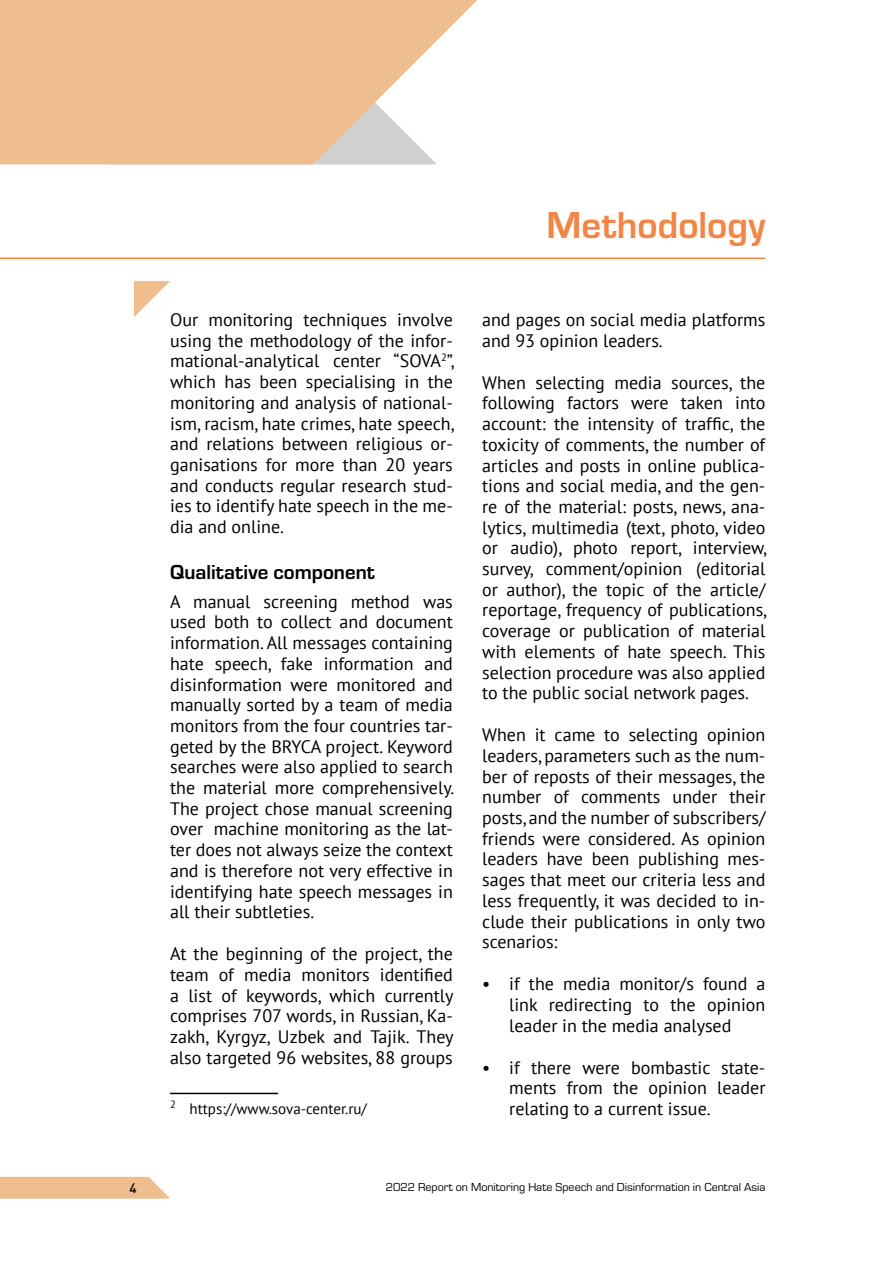
<style>
.page{position:relative;width:893px;height:1263px;background:#fff}
.page>*{position:absolute;margin:0;border:0;box-sizing:border-box;transform-origin:0 0}
.t1{font:700 39px "Eurostile";color:#f18647}
.t2{font:700 21px "Eurostile";color:#000}
.t3{font:18px/20.7px "PT Sans";color:#000;text-align:justify}
.t4{font:15px "PT Sans";color:#000}
.t5{font:500 13.5px "FF Din Pro";color:#000}
.t6{font:12px "Eurostile";color:#000}
</style>
<div class="page">
<svg style="left:0;top:1177px;width:169px;height:22px;background:#f0c295"></svg>
<svg style="left:0;top:0;width:477px;height:164px;background:#efc69f"></svg>
<hr style="left:0;top:258px;width:765px;height:1px;background:#f18647">
<svg style="left:134px;top:281px;width:36px;height:36px"></svg>
<hr style="left:170px;top:1093px;width:108px;height:1px;background:#000">
<p class="t3" style="left:170px;top:309px;width:286px">Our monitoring techniques involve using the methodology of the infor&shy;mational-analytical center “SOVA<sup>2</sup>”, which has been specialising in the monitoring and analysis of national&shy;ism, racism, hate crimes, hate speech, and relations between religious or&shy;ganisations for more than 20 years and conducts regular research stud&shy;ies to identify hate speech in the me&shy;dia and online.</p>
<p class="t2" style="left:170px;top:560px;width:206px">Qualitative component</p>
<p class="t3" style="left:170px;top:591px;width:286px">A manual screening method was used both to collect and document information. All messages containing hate speech, fake information and disinformation were monitored and manually sorted by a team of media monitors from the four countries tar&shy;geted by the BRYCA project. Keyword searches were also applied to search the material more comprehensively.<br>The project chose manual screening over machine monitoring as the lat&shy;ter does not always seize the context and is therefore not very effective in identifying hate speech messages in all their subtleties.</p>
<p class="t3" style="left:170px;top:943px;width:285px">At the beginning of the project, the team of media monitors identified a list of keywords, which currently comprises 707 words, in Russian, Ka&shy;zakh, Kyrgyz, Uzbek and Tajik. They also targeted 96 websites, 88 groups</p>
<p class="t4" style="left:170px;top:1099px;width:198px"><sup>2</sup> https://www.sova-center.ru/</p>
<h1 class="t1" style="left:547px;top:204px;width:220px">Methodology</h1>
<p class="t3" style="left:482px;top:309px;width:285px">and pages on social media platforms and 93 opinion leaders.</p>
<p class="t3" style="left:482px;top:372px;width:286px">When selecting media sources, the following factors were taken into account: the intensity of traffic, the toxicity of comments, the number of articles and posts in online publica&shy;tions and social media, and the gen&shy;re of the material: posts, news, ana&shy;lytics, multimedia (text, photo, video or audio), photo report, interview, survey, comment/opinion (editorial or author), the topic of the article/ reportage, frequency of publications, coverage or publication of material with elements of hate speech. This selection procedure was also applied to the public social network pages.</p>
<p class="t3" style="left:482px;top:724px;width:285px">When it came to selecting opinion leaders, parameters such as the num&shy;ber of reposts of their messages, the number of comments under their posts, and the number of subscribers/ friends were considered. As opinion leaders have been publishing mes&shy;sages that meet our criteria less and less frequently, it was decided to in&shy;clude their publications in only two scenarios:</p>
<p class="t3" style="left:509px;top:973px;width:258px;text-indent:-27px">• if the media monitor/s found a link redirecting to the opinion leader in the media analysed</p>
<p class="t3" style="left:509px;top:1056px;width:258px;text-indent:-27px">• if there were bombastic state&shy;ments from the opinion leader relating to a current issue.</p>
<p class="t5" style="left:130px;top:1177px;width:9px">4</p>
<p class="t6" style="left:386px;top:1180px;width:381px">2022 Report on Monitoring Hate Speech and Disinformation in Central Asia</p>
</div>
